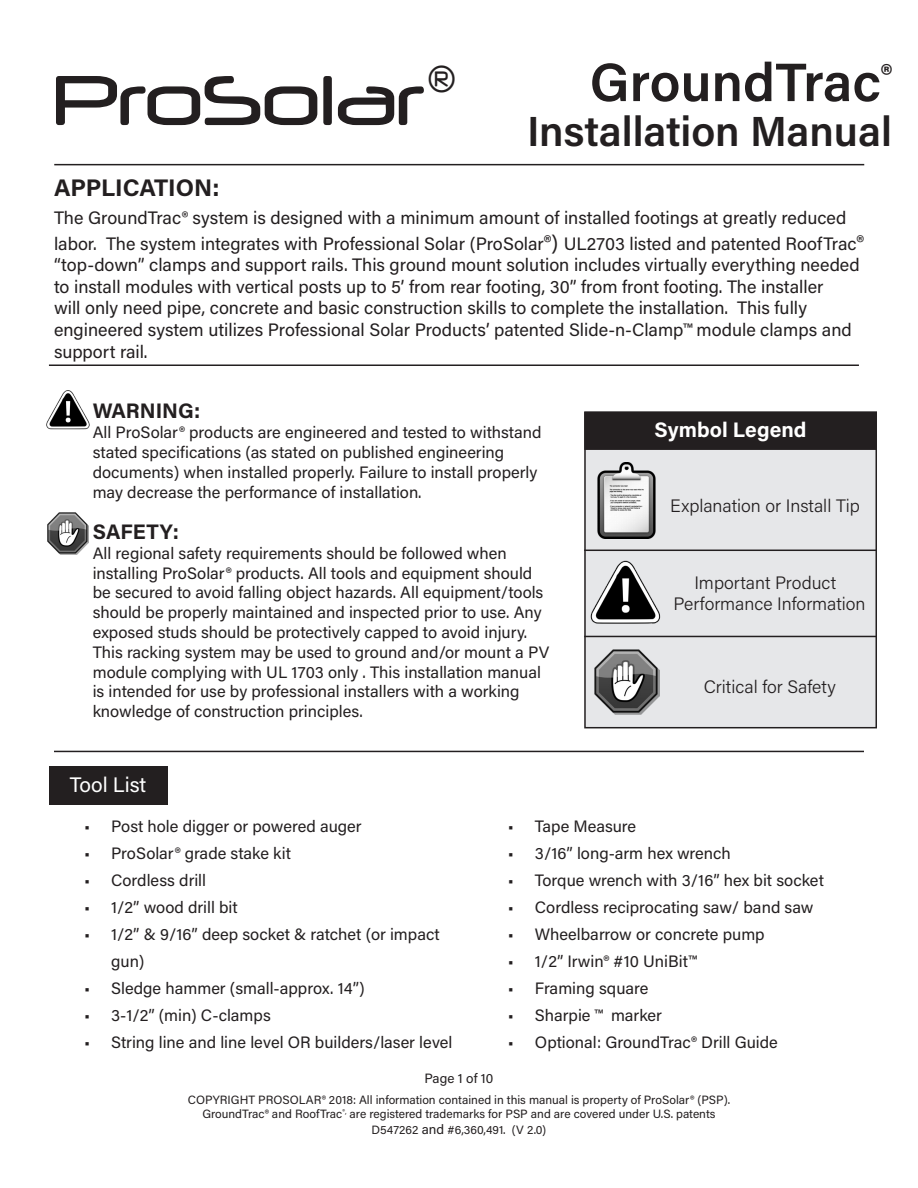
<style>
.page{position:relative;width:918px;height:1188px;background:#fff}
.page>*{position:absolute;margin:0;border:0;box-sizing:border-box;transform-origin:0 0}
.t1{font:82.5px "Neuropol";color:#231f20}
.t2{font:600 54px "Acumin Pro";color:#231f20}
.t3{font:600 42px "Acumin Pro";color:#231f20}
.t4{font:700 24px "Acumin Pro";letter-spacing:-.005em;color:#231f20}
.t5{font:700 21px "Acumin Pro";color:#231f20}
.t6{font:700 21px "Acumin Pro";letter-spacing:.005em;color:#fff}
.t7{font:21px "Acumin Pro";color:#fff}
.t8{font:18px/21.6px "Acumin Pro";color:#231f20}
.t9{font:300 18px "Acumin Pro";color:#231f20}
.t10{font:16.5px/19.8px "Acumin Pro";color:#231f20}
.t11{font:13.5px "Acumin Pro";color:#231f20}
.t12{font:12px/14.4px "Acumin Pro";color:#231f20;text-align:center}
.s1{font-size:21px}
.s2{font-size:13.5px}
</style>
<div class="page">
<hr style="left:54px;top:164px;width:810px;height:1px;background:#231f20">
<hr style="left:49px;top:364px;width:810px;height:2px;background:#231f20">
<hr style="left:54px;top:751px;width:810px;height:1px;background:#231f20">
<div style="left:49px;top:766px;width:118px;height:39px;background:#231f20"></div>
<img style="left:46px;top:390px;width:44px;height:39px">
<img style="left:47px;top:512px;width:42px;height:42px">
<div style="left:585px;top:412px;width:291px;height:316px;background:#e6e7e9"></div>
<div style="left:584px;top:412px;width:293px;height:316px;border:2px solid #231f20"></div>
<div style="left:585px;top:412px;width:291px;height:37px;background:#231f20"></div>
<div style="left:584px;top:412px;width:293px;height:38px;border:2px solid #231f20"></div>
<img style="left:597px;top:462px;width:59px;height:77px">
<img style="left:590px;top:560px;width:71px;height:64px">
<img style="left:594px;top:650px;width:65px;height:64px">
<hr style="left:584px;top:550px;width:292px;height:1px;background:#231f20">
<hr style="left:584px;top:636px;width:292px;height:1px;background:#231f20">
<h1 class="t1" style="left:54px;top:57px;width:404px">ProSolar<sup>®</sup></h1>
<h2 class="t2" style="left:590px;top:44px;width:304px">GroundTrac<sup>®</sup></h2>
<h3 class="t3" style="left:527px;top:102px;width:366px">Installation Manual</h3>
<p class="t4" style="left:54px;top:170px;width:167px">APPLICATION:</p>
<p class="t8" style="left:54px;top:205px;width:812px;line-height:25.2px">The GroundTrac® system is designed with a minimum amount of installed footings at greatly reduced labor. The system integrates with Professional Solar (ProSolar<span class="s1">®)</span> UL2703 listed and patented RoofTrac<span class="s1">®</span></p>
<p class="t8" style="left:54px;top:253px;width:807px">“top-down” clamps and support rails. This ground mount solution includes virtually everything needed to install modules with vertical posts up to 5’ from rear footing, 30” from front footing. The installer<br>will only need pipe, concrete and basic construction skills to complete the installation. This fully engineered system utilizes Professional Solar Products’ patented Slide-n-Clamp™ module clamps and support rail.</p>
<p class="t5" style="left:93px;top:396px;width:109px">WARNING:</p>
<p class="t10" style="left:93px;top:422px;width:451px">All ProSolar® products are engineered and tested to withstand stated specifications (as stated on published engineering documents) when installed properly. Failure to install properly may decrease the performance of installation.</p>
<p class="t5" style="left:93px;top:517px;width:88px">SAFETY:</p>
<p class="t10" style="left:93px;top:543px;width:458px">All regional safety requirements should be followed when installing ProSolar® products. All tools and equipment should be secured to avoid falling object hazards. All equipment/tools should be properly maintained and inspected prior to use. Any exposed studs should be protectively capped to avoid injury.<br>This racking system may be used to ground and/or mount a PV module complying with UL 1703 only . This installation manual is intended for use by professional installers with a working knowledge of construction principles.</p>
<p class="t7" style="left:70px;top:770px;width:78px">Tool List</p>
<p class="t6" style="left:655px;top:415px;width:153px">Symbol Legend</p>
<p class="t9" style="left:670px;top:493px;width:191px">Explanation or Install Tip</p>
<p class="t9" style="left:694px;top:570px;width:143px">Important Product</p>
<p class="t9" style="left:673px;top:591px;width:194px">Performance Information</p>
<p class="t9" style="left:704px;top:675px;width:134px">Critical for Safety</p>
<p class="t10" style="left:84px;top:816px;width:279px">• Post hole digger or powered auger</p>
<p class="t10" style="left:84px;top:843px;width:208px">• ProSolar® grade stake kit</p>
<p class="t10" style="left:84px;top:870px;width:123px">• Cordless drill</p>
<p class="t10" style="left:84px;top:897px;width:155px">• 1/2” wood drill bit</p>
<p class="t10" style="left:111px;top:921px;width:330px;line-height:27px;text-indent:-27px">• 1/2” &amp; 9/16” deep socket &amp; ratchet (or impact gun)</p>
<p class="t10" style="left:84px;top:978px;width:282px">• Sledge hammer (small-approx. 14”)</p>
<p class="t10" style="left:84px;top:1005px;width:188px">• 3-1/2” (min) C-clamps</p>
<p class="t10" style="left:84px;top:1032px;width:370px">• String line and line level OR builders/laser level</p>
<p class="t10" style="left:508px;top:816px;width:130px">• Tape Measure</p>
<p class="t10" style="left:508px;top:843px;width:224px">• 3/16” long-arm hex wrench</p>
<p class="t10" style="left:508px;top:870px;width:317px">• Torque wrench with 3/16” hex bit socket</p>
<p class="t10" style="left:508px;top:897px;width:307px">• Cordless reciprocating saw/ band saw</p>
<p class="t10" style="left:508px;top:924px;width:258px">• Wheelbarrow or concrete pump</p>
<p class="t10" style="left:508px;top:951px;width:190px">• 1/2” Irwin® #10 UniBit™</p>
<p class="t10" style="left:508px;top:978px;width:142px">• Framing square</p>
<p class="t10" style="left:508px;top:1005px;width:156px">• Sharpie ™ marker</p>
<p class="t10" style="left:508px;top:1032px;width:271px">• Optional: GroundTrac® Drill Guide</p>
<p class="t11" style="left:425px;top:1069px;width:70px">Page 1 of 10</p>
<p class="t12" style="left:188px;top:1092px;width:544px">COPYRIGHT PROSOLAR® 2018: All information contained in this manual is property of ProSolar® (PSP).<br>GroundTrac® and RoofTrac<sup>®,</sup> are registered trademarks for PSP and are covered under U.S. patents</p>
<p class="t12" style="left:372px;top:1123px;width:176px">D547262 <span class="s2">and</span> #6,360,491. (V 2.0)</p>
</div>
